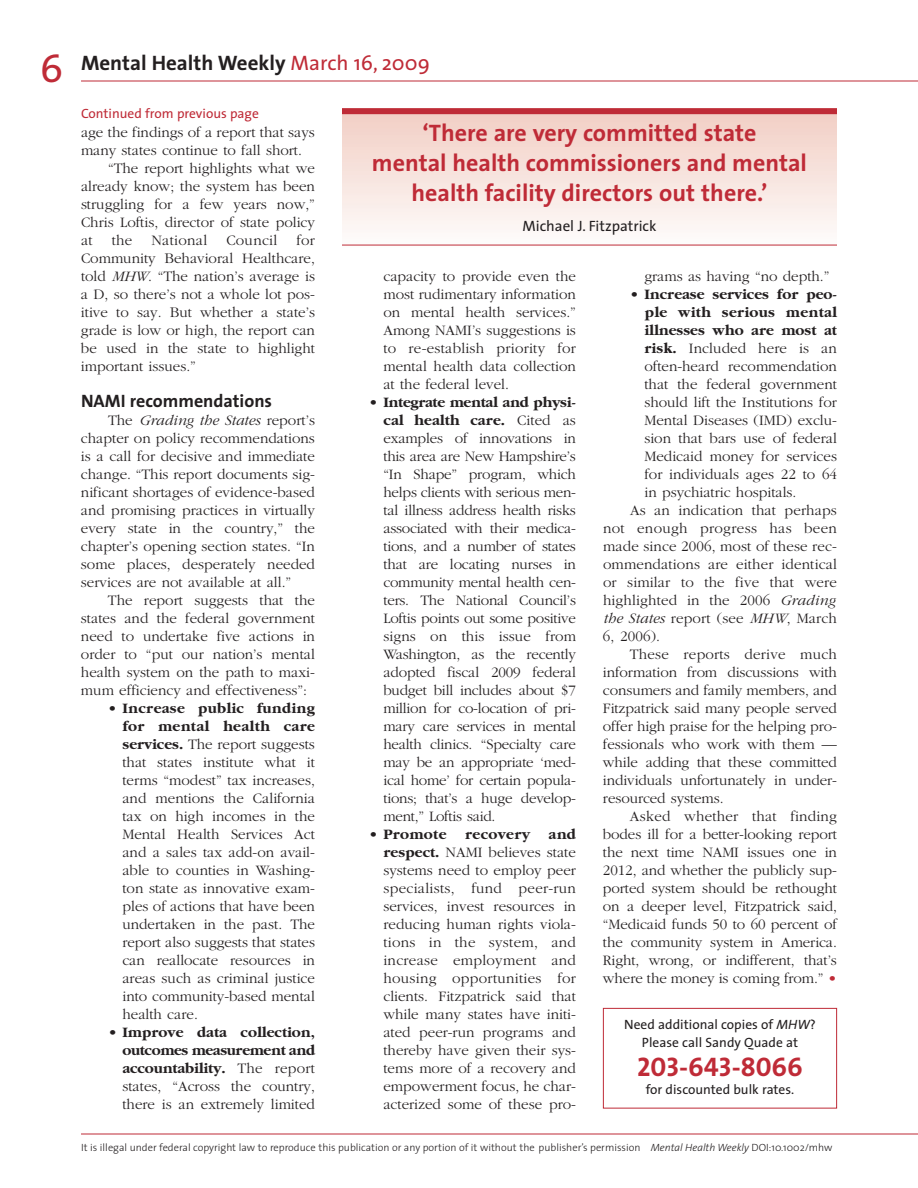
<style>
.page{position:relative;width:918px;height:1188px;background:#fff}
.page>*{position:absolute;margin:0;border:0;box-sizing:border-box;transform-origin:0 0}
.t1{font:40.5px "The Sans Caps";color:#bf2b37}
.t2{font:27px "The Sans Bold Caps";color:#bf2b37}
.t3{font:700 24px/30px "The Sans";color:#bf2b37;text-align:center}
.t4{font:700 21px "The Sans";color:#231f20}
.t5{font:700 18px "The Sans";color:#231f20}
.t6{font:300 15px/18px "Garamond";color:#231f20;text-align:justify}
.t7{font:700 15px "Garamond";color:#231f20}
.t8{font:300 15px "Garamond";letter-spacing:.02em;color:#231f20}
.t9{font:700 15px "Garamond";letter-spacing:.02em;color:#231f20}
.t10{font:15px "The Sans";color:#231f20}
.t11{font:13.5px/18px "The Sans";color:#231f20;text-align:center}
.t12{font:13.5px "The Sans";color:#bf2b37}
.t13{font:300 10.5px "The Sans";color:#231f20}
.s1{font-weight:400;color:#bf2b37}
.s2{font-style:italic}
.s3{font-weight:700}
.s4{font-weight:300}
.s5{color:#bf2b37}
</style>
<div class="page">
<hr style="left:81px;top:81px;width:837px;height:1px;background:#bf2b37">
<hr style="left:81px;top:1134px;width:837px;height:1px;background:#bf2b37">
<svg style="left:342px;top:114px;width:495px;height:131px"></svg>
<div style="left:342px;top:108px;width:495px;height:6px;background:#bf2b37"></div>
<hr style="left:342px;top:245px;width:495px;height:1px;background:#bf2b37">
<div style="left:603px;top:1008px;width:234px;height:100px;border:1px solid #bf2b37"></div>
<h1 class="t1" style="left:40px;top:44px;width:25px">6</h1>
<h3 class="t4" style="left:81px;top:55px;width:350px">Mental Health Weekly <span class="s1">March 16, 2009</span></h3>
<p class="t12" style="left:81px;top:108px;width:180px">Continued from previous page</p>
<p class="t6" style="left:81px;top:124px;width:235px">age the findings of a report that says</p>
<p class="t6" style="left:81px;top:142px;width:222px">many states continue to fall short.</p>
<p class="t6" style="left:108px;top:160px;width:208px">“The report highlights what we</p>
<p class="t6" style="left:81px;top:178px;width:236px">already know; the system has been</p>
<p class="t6" style="left:81px;top:196px;width:235px">struggling for a few years now,”</p>
<p class="t6" style="left:81px;top:214px;width:235px">Chris Loftis, director of state policy</p>
<p class="t6" style="left:81px;top:232px;width:13px">at</p>
<p class="t6" style="left:112px;top:232px;width:22px">the</p>
<p class="t8" style="left:152px;top:234px;width:57px">National</p>
<p class="t8" style="left:226px;top:234px;width:52px">Council</p>
<p class="t6" style="left:81px;top:232px;width:236px;text-indent:215px">for Community Behavioral Healthcare, told <span class="s2">MHW</span>. “The nation’s average is a D, so there’s not a whole lot pos&shy;itive to say. But whether a state’s grade is low or high, the report can be used in the state to highlight important issues.”</p>
<p class="t5" style="left:81px;top:394px;width:193px">NAMI recommendations</p>
<p class="t6" style="left:81px;top:412px;width:236px;text-indent:27px">The <span class="s2">Grading the States</span> report’s chapter on policy recommendations is a call for decisive and immediate change. “This report documents sig&shy;nificant shortages of evidence-based and promising practices in virtually every state in the country,” the chapter’s opening section states. “In some places, desperately needed services are not available at all.”</p>
<p class="t6" style="left:81px;top:592px;width:236px;text-indent:27px">The report suggests that the states and the federal government need to undertake five actions in order to “put our nation’s mental health system on the path to maxi&shy;mum efficiency and effectiveness”:</p>
<p class="t6" style="left:122px;top:700px;width:194px;text-indent:-14px">• <span class="s3">Increase public funding for mental health care services.</span> The report suggests that states institute what it terms “modest” tax increases, and mentions the California tax on high incomes in the Mental Health Services Act and a sales tax add-on avail&shy;able to counties in Washing&shy;ton state as innovative exam&shy;ples of actions that have been undertaken in the past. The report also suggests that states can reallocate resources in areas such as criminal justice into community-based mental health care.</p>
<p class="t6" style="left:122px;top:1024px;width:194px;text-indent:-14px">• <span class="s3">Improve data collection, outcomes measurement and accountability.</span> The report states, “Across the country, there is an extremely limited</p>
<h3 class="t3" style="left:372px;top:120px;width:437px">‘There are very committed state<br>mental health commissioners and mental health facility directors out there.’</h3>
<p class="t10" style="left:522px;top:221px;width:136px">Michael J. Fitzpatrick</p>
<p class="t6" style="left:383px;top:268px;width:194px">capacity to provide even the most rudimentary information on mental health services.” Among NAMI’s suggestions is to re-establish priority for mental health data collection at the federal level.</p>
<p class="t6" style="left:383px;top:394px;width:194px;text-indent:-14px">• <span class="s3">Integrate mental and physi&shy;cal health care.</span> Cited as examples of innovations in this area are New Hampshire’s “In Shape” program, which helps clients with serious men&shy;tal illness address health risks associated with their medica&shy;tions, and a number of states that are locating nurses in community mental health cen&shy;ters. The National Council’s Loftis points out some positive signs on this issue from Washington, as the recently adopted fiscal 2009 federal budget bill includes about $7 million for co-location of pri&shy;mary care services in mental health clinics. “Specialty care may be an appropriate ‘med&shy;ical home’ for certain popula&shy;tions; that’s a huge develop&shy;ment,” Loftis said.</p>
<p class="t6" style="left:383px;top:826px;width:194px;text-indent:-14px">• <span class="s3">Promote recovery and respect.</span> NAMI believes state systems need to employ peer specialists, fund peer-run services, invest resources in reducing human rights viola&shy;tions in the system, and increase employment and housing opportunities for clients. Fitzpatrick said that while many states have initi&shy;ated peer-run programs and thereby have given their sys&shy;tems more of a recovery and empowerment focus, he char&shy;acterized some of these pro-</p>
<p class="t6" style="left:644px;top:268px;width:187px">grams as having “no depth.”</p>
<p class="t7" style="left:630px;top:288px;width:208px"><span class="s4">•</span> Increase services for peo-</p>
<p class="t9" style="left:644px;top:306px;width:194px">ple with serious mental</p>
<p class="t7" style="left:644px;top:324px;width:194px">illnesses who are most at</p>
<p class="t6" style="left:644px;top:340px;width:194px"><span class="s3">risk.</span> Included here is an</p>
<p class="t6" style="left:644px;top:358px;width:194px">often-heard recommendation</p>
<p class="t6" style="left:644px;top:376px;width:194px">that the federal government</p>
<p class="t6" style="left:644px;top:394px;width:194px">should lift the Institutions for</p>
<p class="t6" style="left:644px;top:412px;width:194px">Mental Diseases (IMD) exclu-</p>
<p class="t6" style="left:644px;top:430px;width:194px">sion that bars use of federal</p>
<p class="t6" style="left:644px;top:448px;width:194px">Medicaid money for services</p>
<p class="t6" style="left:644px;top:466px;width:194px">for individuals ages 22 to 64</p>
<p class="t6" style="left:644px;top:484px;width:154px">in psychiatric hospitals.</p>
<p class="t6" style="left:630px;top:502px;width:208px">As an indication that perhaps</p>
<p class="t8" style="left:603px;top:522px;width:235px">not enough progress has been</p>
<p class="t6" style="left:603px;top:538px;width:236px">made since 2006, most of these rec-</p>
<p class="t6" style="left:603px;top:556px;width:236px">ommendations are either identical</p>
<p class="t6" style="left:603px;top:574px;width:236px">or similar to the five that were</p>
<p class="t6" style="left:603px;top:592px;width:234px">highlighted in the 2006 <span class="s2">Grading</span></p>
<p class="t6" style="left:603px;top:610px;width:236px"><span class="s2">the States</span> report (see <span class="s2">MHW</span>, March</p>
<p class="t6" style="left:603px;top:628px;width:59px">6, 2006).</p>
<p class="t6" style="left:630px;top:646px;width:208px">These reports derive much</p>
<p class="t6" style="left:603px;top:664px;width:235px">information from discussions with</p>
<p class="t6" style="left:603px;top:682px;width:235px">consumers and family members, and</p>
<p class="t6" style="left:603px;top:700px;width:235px">Fitzpatrick said many people served</p>
<p class="t6" style="left:603px;top:718px;width:235px">offer high praise for the helping pro-</p>
<p class="t6" style="left:603px;top:736px;width:235px">fessionals who work with them —</p>
<p class="t6" style="left:603px;top:754px;width:235px">while adding that these committed</p>
<p class="t6" style="left:603px;top:772px;width:235px">individuals unfortunately in under-</p>
<p class="t6" style="left:603px;top:790px;width:122px">resourced systems.</p>
<p class="t6" style="left:630px;top:808px;width:208px">Asked whether that finding</p>
<p class="t6" style="left:603px;top:826px;width:235px">bodes ill for a better-looking report</p>
<p class="t6" style="left:603px;top:844px;width:236px">the next time NAMI issues one in</p>
<p class="t6" style="left:603px;top:862px;width:236px">2012, and whether the publicly sup-</p>
<p class="t6" style="left:603px;top:880px;width:235px">ported system should be rethought</p>
<p class="t6" style="left:603px;top:898px;width:236px">on a deeper level, Fitzpatrick said,</p>
<p class="t6" style="left:603px;top:916px;width:236px">“Medicaid funds 50 to 60 percent of</p>
<p class="t6" style="left:603px;top:934px;width:236px">the community system in America.</p>
<p class="t6" style="left:603px;top:952px;width:235px">Right, wrong, or indifferent, that’s</p>
<p class="t6" style="left:603px;top:970px;width:236px">where the money is coming from.” <span class="s5">•</span></p>
<p class="t11" style="left:624px;top:1017px;width:193px">Need additional copies of <span class="s2">MHW</span>?<br>Please call Sandy Quade at</p>
<h2 class="t2" style="left:637px;top:1051px;width:167px">203-643-8066</h2>
<p class="t11" style="left:646px;top:1081px;width:150px">for discounted bulk rates.</p>
<p class="t13" style="left:81px;top:1143px;width:753px">It is illegal under federal copyright law to reproduce this publication or any portion of it without the publisher’s permission <span class="s2">Mental Health Weekly</span> DOI:10.1002/mhw</p>
</div>
